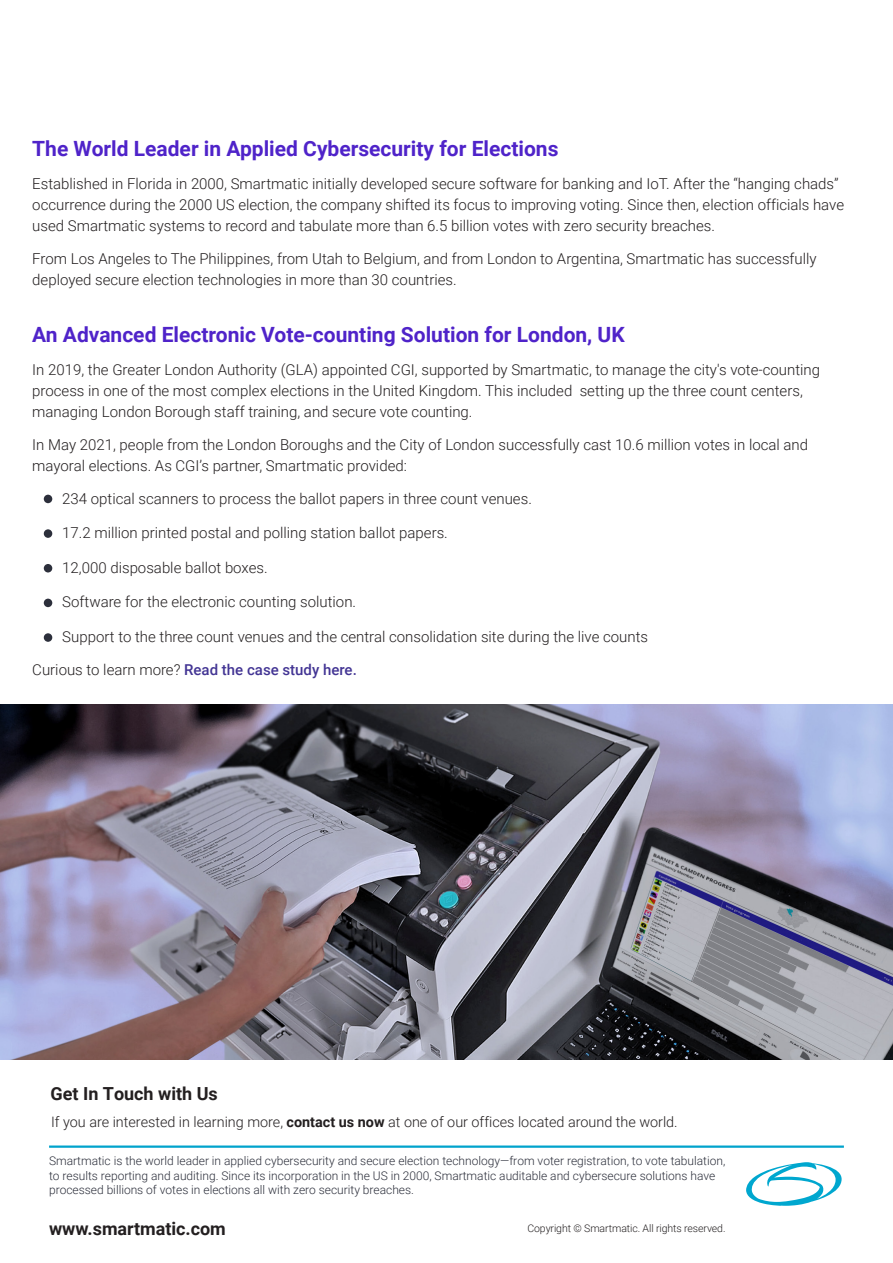
<style>
.page{position:relative;width:893px;height:1263px;background:#fff}
.page>*{position:absolute;margin:0;border:0;box-sizing:border-box;transform-origin:0 0}
.t1{font:700 21px "Roboto";color:#4f23c9}
.t2{font:700 18px "Roboto";color:#231f20}
.t3{font:300 15px/21px "Roboto";color:#231f20}
.t4{font:500 15px "Roboto";color:#433594}
.t5{font:300 14.4px "Roboto";color:#231f20}
.t6{font:300 12px/14.4px "Roboto";color:#2c2f3b}
.t7{font:300 10.5px "Roboto";letter-spacing:-.01em;color:#231f20}
.s1{font-weight:300;color:#231f20}
.s2{font-weight:700}
</style>
<div class="page">
<img style="left:0;top:704px;width:893px;height:355px">
<div style="left:44px;top:495px;width:8px;height:8px;background:#2c2f3b;border-radius:50%"></div>
<div style="left:44px;top:529px;width:8px;height:9px;background:#2c2f3b;border-radius:50%"></div>
<div style="left:44px;top:599px;width:8px;height:8px;background:#2c2f3b;border-radius:50%"></div>
<div style="left:44px;top:564px;width:8px;height:8px;background:#2c2f3b;border-radius:50%"></div>
<div style="left:44px;top:633px;width:8px;height:9px;background:#2c2f3b;border-radius:50%"></div>
<hr style="left:49px;top:1145px;width:795px;height:3px;background:#00a3cc">
<svg style="left:746px;top:1162px;width:96px;height:44px"></svg>
<h1 class="t1" style="left:32px;top:134px;width:528px">The World Leader in Applied Cybersecurity for Elections</h1>
<p class="t3" style="left:32px;top:172px;width:813px">Established in Florida in 2000, Smartmatic initially developed secure software for banking and IoT. After the “hanging chads” occurrence during the 2000 US election, the company shifted its focus to improving voting. Since then, election officials have used Smartmatic systems to record and tabulate more than 6.5 billion votes with zero security breaches.</p>
<p class="t3" style="left:32px;top:247px;width:786px">From Los Angeles to The Philippines, from Utah to Belgium, and from London to Argentina, Smartmatic has successfully deployed secure election technologies in more than 30 countries.</p>
<h1 class="t1" style="left:32px;top:320px;width:594px">An Advanced Electronic Vote-counting Solution for London, UK</h1>
<p class="t3" style="left:32px;top:358px;width:789px">In 2019, the Greater London Authority (GLA) appointed CGI, supported by Smartmatic, to manage the city's vote-counting process in one of the most complex elections in the United Kingdom. This included setting up the three count centers, managing London Borough staff training, and secure vote counting.</p>
<p class="t3" style="left:32px;top:433px;width:777px">In May 2021, people from the London Boroughs and the City of London successfully cast 10.6 million votes in local and mayoral elections. As CGI’s partner, Smartmatic provided:</p>
<p class="t3" style="left:62px;top:487px;width:471px">234 optical scanners to process the ballot papers in three count venues.</p>
<p class="t3" style="left:62px;top:522px;width:387px">17.2 million printed postal and polling station ballot papers.</p>
<p class="t3" style="left:62px;top:556px;width:207px">12,000 disposable ballot boxes.</p>
<p class="t3" style="left:62px;top:591px;width:295px">Software for the electronic counting solution.</p>
<p class="t3" style="left:62px;top:625px;width:587px">Support to the three count venues and the central consolidation site during the live counts</p>
<p class="t4" style="left:32px;top:659px;width:326px"><span class="s1">Curious to learn more?</span> Read the case study here.</p>
<p class="t2" style="left:51px;top:1081px;width:169px">Get In Touch with Us</p>
<p class="t5" style="left:51px;top:1112px;width:628px">If you are interested in learning more, <span class="s2">contact us now</span> at one of our offices located around the world.</p>
<p class="t6" style="left:49px;top:1153px;width:678px">Smartmatic is the world leader in applied cybersecurity and secure election technology—from voter registration, to vote tabulation, to results reporting and auditing. Since its incorporation in the US in 2000, Smartmatic auditable and cybersecure solutions have processed billions of votes in elections all with zero security breaches.</p>
<p class="t2" style="left:49px;top:1215px;width:178px">www.smartmatic.com</p>
<p class="t7" style="left:527px;top:1221px;width:200px">Copyright © Smartmatic. All rights reserved.</p>
</div>
